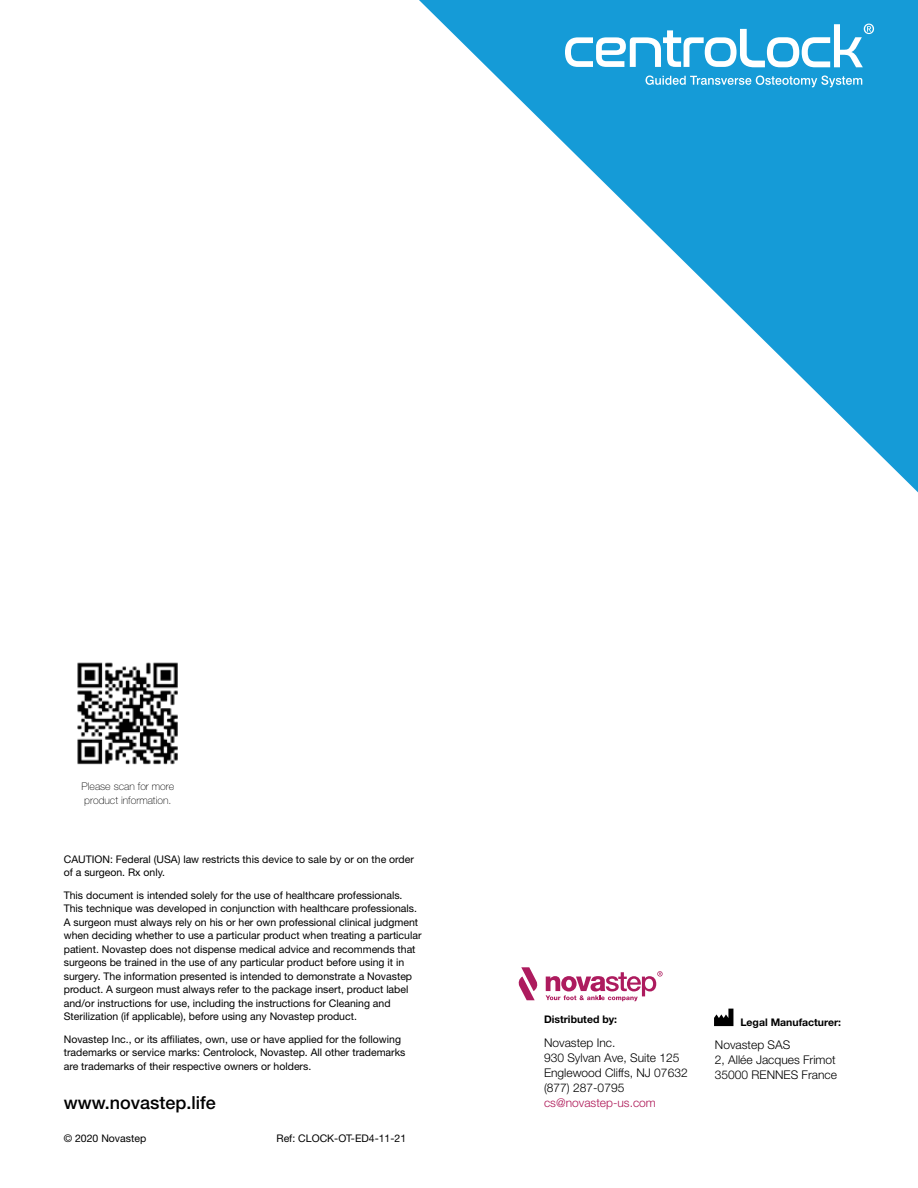
<style>
.page{position:relative;width:918px;height:1188px;background:#fff}
.page>*{position:absolute;margin:0;border:0;box-sizing:border-box;transform-origin:0 0}
.t1{font:500 18px "Helvetica Neue LT Std";color:#000}
.t2{font:300 12px/15px "Helvetica Neue LT Std";color:#000}
.t3{font:300 12px "Helvetica Neue LT Std";color:#ae1857}
.t4{font:10.5px/13.5px "Helvetica Neue LT Pro";color:#000}
.t5{font:100 10.5px/13.5px "Helvetica Neue LT Pro";color:#000}
.t6{font:700 10.5px "Helvetica Neue LT Std";color:#000}
</style>
<div class="page">
<svg style="left:419px;top:0;width:499px;height:492px"></svg>
<svg style="left:519px;top:967px;width:19px;height:33px"></svg>
<svg style="left:546px;top:971px;width:117px;height:30px"></svg>
<svg style="left:714px;top:1009px;width:19px;height:17px"></svg>
<svg style="left:646px;top:76px;width:216px;height:11px;background:#58b7e2"></svg>
<svg style="left:565px;top:24px;width:309px;height:43px"></svg>
<img style="left:77px;top:662px;width:101px;height:103px">
<p class="t5" style="left:82px;top:780px;width:94px">Please scan for more product information.</p>
<p class="t4" style="left:64px;top:852px;width:352px">CAUTION: Federal (USA) law restricts this device to sale by or on the order of a surgeon. Rx only.</p>
<p class="t4" style="left:64px;top:888px;width:359px">This document is intended solely for the use of healthcare professionals.<br>This technique was developed in conjunction with healthcare professionals.<br>A surgeon must always rely on his or her own professional clinical judgment when deciding whether to use a particular product when treating a particular patient. Novastep does not dispense medical advice and recommends that surgeons be trained in the use of any particular product before using it in surgery. The information presented is intended to demonstrate a Novastep product. A surgeon must always refer to the package insert, product label and/or instructions for use, including the instructions for Cleaning and Sterilization (if applicable), before using any Novastep product.</p>
<p class="t4" style="left:64px;top:1032px;width:343px">Novastep Inc., or its affiliates, own, use or have applied for the following trademarks or service marks: Centrolock, Novastep. All other trademarks are trademarks of their respective owners or holders.</p>
<h1 class="t1" style="left:64px;top:1091px;width:154px">www.novastep.life</h1>
<p class="t4" style="left:64px;top:1132px;width:84px">© 2020 Novastep</p>
<p class="t4" style="left:276px;top:1132px;width:131px">Ref: CLOCK-OT-ED4-11-21</p>
<p class="t6" style="left:544px;top:1013px;width:75px">Distributed by:</p>
<p class="t2" style="left:544px;top:1035px;width:145px">Novastep Inc.<br>930 Sylvan Ave, Suite 125<br>Englewood Cliffs, NJ 07632 (877) 287-0795</p>
<p class="t3" style="left:544px;top:1095px;width:113px">cs@novastep-us.com</p>
<p class="t6" style="left:740px;top:1015px;width:102px">Legal Manufacturer:</p>
<p class="t2" style="left:715px;top:1037px;width:124px">Novastep SAS<br>2, Allée Jacques Frimot<br>35000 RENNES France</p>
</div>
